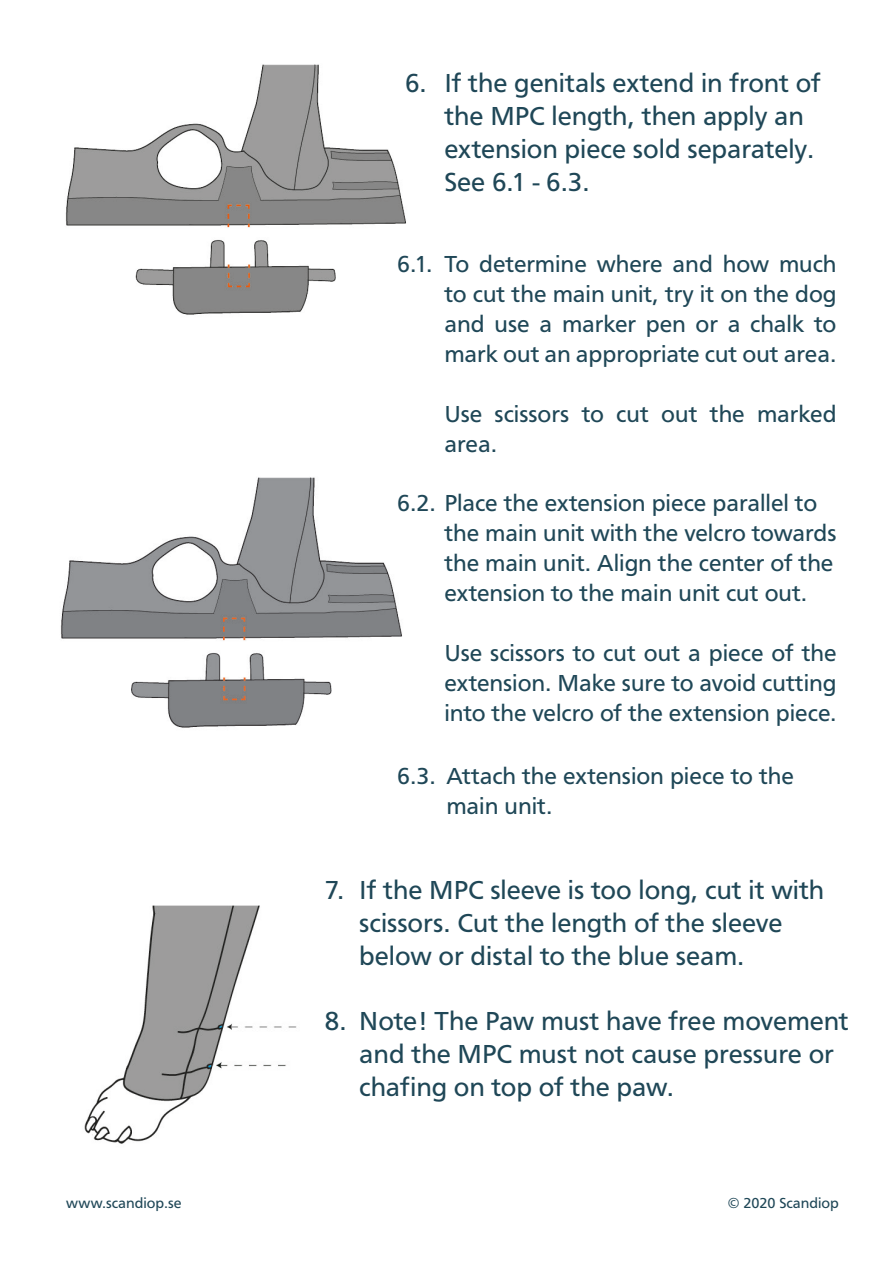
<style>
.page{position:relative;width:893px;height:1263px;background:#fff}
.page>*{position:absolute;margin:0;border:0;box-sizing:border-box;transform-origin:0 0}
.t1{font:27px/33px "Carto Gothic Std";color:#1f4757}
.t2{font:24px/30px "Carto Gothic Std";color:#1f4757}
.t3{font:15px "Carto Gothic Std";color:#1f4757}
</style>
<div class="page">
<img style="left:84px;top:905px;width:213px;height:239px">
<img style="left:65px;top:64px;width:341px;height:251px">
<img style="left:60px;top:477px;width:342px;height:251px">
<p class="t1" style="left:405px;top:66px;width:23px">6.</p>
<p class="t1" style="left:444px;top:66px;width:378px">If the genitals extend in front of the MPC length, then apply an</p>
<p class="t1" style="left:444px;top:132px;width:372px">extension piece sold separately.</p>
<p class="t1" style="left:444px;top:165px;width:147px">See 6.1 - 6.3.</p>
<p class="t2" style="left:397px;top:249px;width:37px">6.1.</p>
<p class="t2" style="left:444px;top:249px;width:394px;text-align:justify">To determine where and how much to cut the main unit, try it on the dog and use a marker pen or a chalk to mark out an appropriate cut out area.</p>
<p class="t2" style="left:444px;top:399px;width:394px">Use scissors to cut out the marked area.</p>
<p class="t2" style="left:444px;top:488px;width:394px;text-indent:-47px">6.2. Place the extension piece parallel to the main unit with the velcro towards the main unit. Align the center of the extension to the main unit cut out.</p>
<p class="t2" style="left:444px;top:638px;width:394px;text-align:justify">Use scissors to cut out a piece of the extension. Make sure to avoid cutting into the velcro of the extension piece.</p>
<p class="t2" style="left:446px;top:761px;width:349px;text-indent:-49px">6.3. Attach the extension piece to the main unit.</p>
<p class="t1" style="left:325px;top:874px;width:21px">7.</p>
<p class="t1" style="left:359px;top:874px;width:466px">If the MPC sleeve is too long, cut it with scissors. Cut the length of the sleeve</p>
<p class="t1" style="left:359px;top:940px;width:387px">below or distal to the blue seam.</p>
<p class="t1" style="left:325px;top:1004px;width:23px">8.</p>
<p class="t1" style="left:359px;top:1004px;width:491px">Note! The Paw must have free movement</p>
<p class="t1" style="left:359px;top:1037px;width:476px">and the MPC must not cause pressure or chafing on top of the paw.</p>
<p class="t3" style="left:66px;top:1195px;width:117px">www.scandiop.se</p>
<p class="t3" style="left:728px;top:1195px;width:113px">© 2020 Scandiop</p>
</div>
